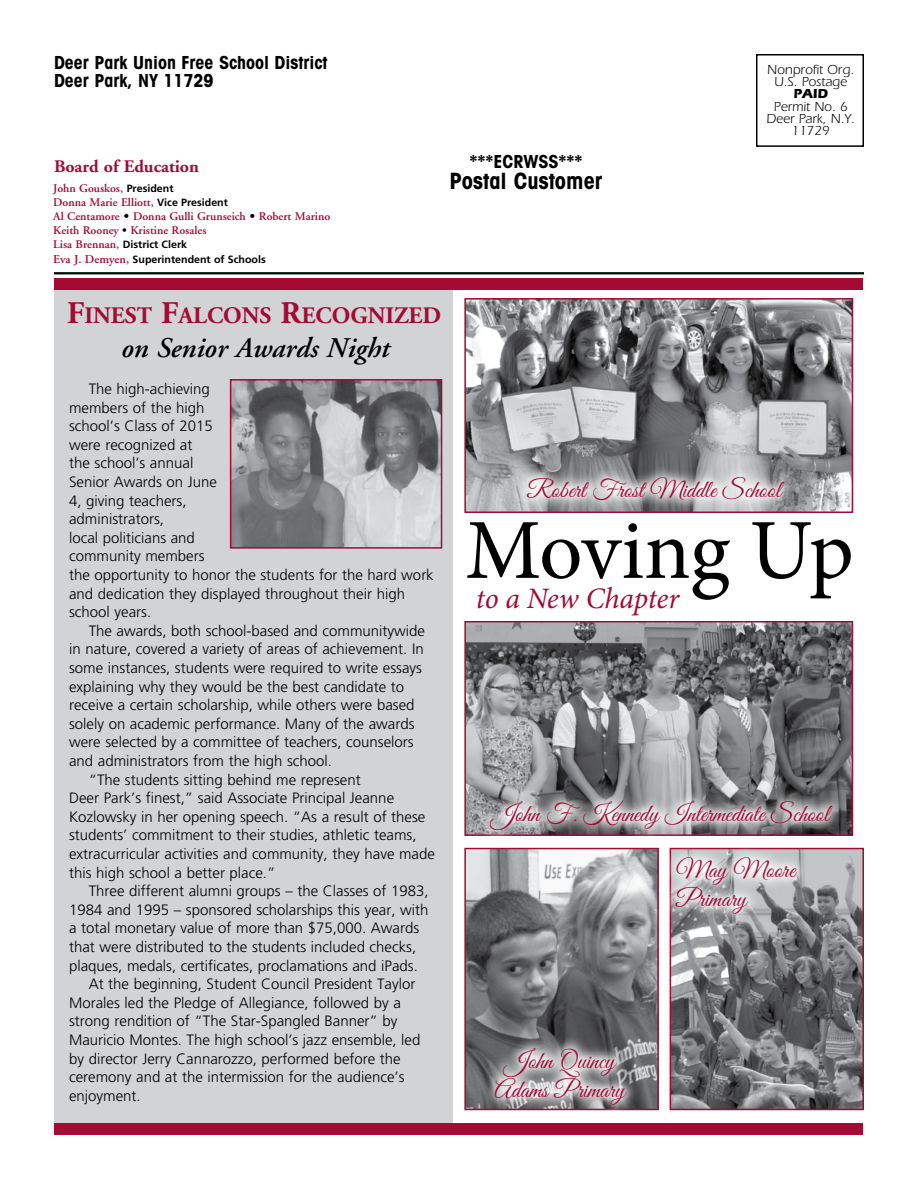
<style>
.page{position:relative;width:918px;height:1188px;background:#fff}
.page>*{position:absolute;margin:0;border:0;box-sizing:border-box;transform-origin:0 0}
.t1{font:85.5px "Minion Pro";letter-spacing:-.01em;color:#000}
.t2{font:italic 29.7px "Minion Pro";letter-spacing:-.01em;color:#a30b35}
.t3{font:italic 600 28.5px "Adobe Garamond";color:#000}
.t4{font:24.6px/29.5px "Great Vibes";color:#a30b35;text-align:center}
.t5{font:700 23.7px "Adobe Garamond";color:#a30b35}
.t6{font:700 condensed 22.5px "Avant Garde";color:#000}
.t7{font:700 condensed 18px/18.3px "Avant Garde";color:#000}
.t8{font:700 17.55px "Adobe Garamond";color:#a30b35}
.t9{font:300 15px/18.6px "Frutiger";color:#000}
.t10{font:13.5px/12.3px "Itc Eras";color:#000;text-align:center}
.t11{font:700 13.5px "Itc Eras";color:#000}
.t12{font:600 11.7px/14.1px "Adobe Garamond";color:#a30b35}
.t13{font:700 10.5px/14.4px "Frutiger";color:#000}
.s1{font-family:"Frutiger";font-weight:700;font-size:10.5px;color:#000}
.s2{font-family:"Frutiger";font-weight:700;color:#000}
.s3{color:#000}
.s4{font-family:"Adobe Garamond";font-weight:600;font-size:11.7px;color:#a30b35}
.s5{font-family:"Adobe Garamond";font-weight:600;font-size:12px;color:#a30b35}
.s6{font-size:31.5px}
</style>
<div class="page">
<div style="left:54px;top:287px;width:399px;height:847px;background:#d1d3d4"></div>
<div style="left:756px;top:54px;width:108px;height:93px;border:2px solid #000"></div>
<hr style="left:54px;top:272px;width:810px;height:2px;background:#000">
<div style="left:55px;top:1123px;width:808px;height:12px;background:#a30b35"></div>
<div style="left:55px;top:279px;width:808px;height:11px;background:#a30b35"></div>
<img style="left:233px;top:382px;width:206px;height:164px">
<div style="left:230px;top:379px;width:212px;height:170px;border:2px solid #a30b35"></div>
<img style="left:467px;top:301px;width:383px;height:209px">
<div style="left:464px;top:298px;width:389px;height:215px;border:2px solid #a30b35"></div>
<img style="left:467px;top:624px;width:383px;height:209px">
<div style="left:464px;top:621px;width:389px;height:215px;border:2px solid #a30b35"></div>
<img style="left:467px;top:851px;width:189px;height:256px">
<div style="left:464px;top:848px;width:195px;height:262px;border:2px solid #a30b35"></div>
<img style="left:673px;top:851px;width:188px;height:256px">
<div style="left:670px;top:848px;width:194px;height:262px;border:2px solid #a30b35"></div>
<svg style="left:514px;top:465px;width:282px;height:48px;background:#b3afb2"></svg>
<svg style="left:477px;top:788px;width:367px;height:48px;background:#999598"></svg>
<svg style="left:482px;top:1036px;width:157px;height:75px;background:#9c999b"></svg>
<svg style="left:669px;top:847px;width:140px;height:79px;background:#bdbabc"></svg>
<p class="t7" style="left:54px;top:53px;width:275px">Deer Park Union Free School District<br>Deer Park, NY 11729</p>
<p class="t8" style="left:54px;top:156px;width:147px">Board of Education</p>
<p class="t12" style="left:53px;top:181px;width:279px">John Gouskos, <span class="s1">President<br></span>Donna Marie Elliott, <span class="s1">Vice President<br></span>Al Centamore <span class="s2">•</span> Donna Gulli Grunseich <span class="s2">•</span> Robert Marino Keith Rooney <span class="s3">•</span> Kristine Rosales</p>
<p class="t13" style="left:53px;top:237px;width:214px"><span class="s4">Lisa Brennan,</span> District Clerk<br><span class="s5">Eva J. Demyen,</span> Superintendent of Schools</p>
<p class="t7" style="left:469px;top:152px;width:114px">***ECRWSS***</p>
<h3 class="t6" style="left:449px;top:166px;width:155px">Postal Customer</h3>
<p class="t10" style="left:767px;top:64px;width:88px">Nonprofit Org.<br>U.S. Postage</p>
<p class="t11" style="left:794px;top:86px;width:36px">PAID</p>
<p class="t10" style="left:766px;top:100px;width:90px">Permit No. 6<br>Deer Park, N.Y.<br>11729</p>
<h3 class="t5" style="left:67px;top:302px;width:376px"><span class="s6">F</span>INEST <span class="s6">F</span>ALCONS <span class="s6">R</span>ECOGNIZED</h3>
<h3 class="t3" style="left:120px;top:332px;width:270px">on Senior Awards Night</h3>
<p class="t9" style="left:69px;top:380px;width:366px;text-indent:20px">The high-achieving<br>members of the high<br>school’s Class of 2015<br>were recognized at<br>the school’s annual<br>Senior Awards on June<br>4, giving teachers,<br>administrators,<br>local politicians and<br>community members<br>the opportunity to honor the students for the hard work and dedication they displayed throughout their high school years.</p>
<p class="t9" style="left:89px;top:621px;width:338px">The awards, both school-based and communitywide</p>
<p class="t9" style="left:69px;top:640px;width:356px">in nature, covered a variety of areas of achievement. In</p>
<p class="t9" style="left:69px;top:659px;width:354px">some instances, students were required to write essays</p>
<p class="t9" style="left:69px;top:677px;width:337px">explaining why they would be the best candidate to</p>
<p class="t9" style="left:69px;top:696px;width:347px">receive a certain scholarship, while others were based</p>
<p class="t9" style="left:69px;top:714px;width:347px">solely on academic performance. Many of the awards</p>
<p class="t9" style="left:69px;top:733px;width:346px">were selected by a committee of teachers, counselors</p>
<p class="t9" style="left:69px;top:752px;width:264px">and administrators from the high school.</p>
<p class="t9" style="left:89px;top:770px;width:274px">“The students sitting behind me represent</p>
<p class="t9" style="left:69px;top:789px;width:327px">Deer Park’s finest,” said Associate Principal Jeanne</p>
<p class="t9" style="left:69px;top:807px;width:358px">Kozlowsky in her opening speech. “As a result of these</p>
<p class="t9" style="left:69px;top:826px;width:349px">students’ commitment to their studies, athletic teams,</p>
<p class="t9" style="left:69px;top:845px;width:367px">extracurricular activities and community, they have made</p>
<p class="t9" style="left:69px;top:863px;width:208px">this high school a better place.”</p>
<p class="t9" style="left:89px;top:882px;width:342px">Three different alumni groups – the Classes of 1983,</p>
<p class="t9" style="left:69px;top:900px;width:361px">1984 and 1995 – sponsored scholarships this year, with</p>
<p class="t9" style="left:69px;top:919px;width:352px">a total monetary value of more than $75,000. Awards</p>
<p class="t9" style="left:69px;top:938px;width:349px">that were distributed to the students included checks,</p>
<p class="t9" style="left:69px;top:956px;width:350px">plaques, medals, certificates, proclamations and iPads.</p>
<p class="t9" style="left:89px;top:975px;width:328px">At the beginning, Student Council President Taylor</p>
<p class="t9" style="left:69px;top:993px;width:333px">Morales led the Pledge of Allegiance, followed by a</p>
<p class="t9" style="left:69px;top:1012px;width:330px">strong rendition of “The Star-Spangled Banner” by</p>
<p class="t9" style="left:69px;top:1031px;width:353px">Mauricio Montes. The high school’s jazz ensemble, led</p>
<p class="t9" style="left:69px;top:1049px;width:333px">by director Jerry Cannarozzo, performed before the</p>
<p class="t9" style="left:69px;top:1068px;width:337px">ceremony and at the intermission for the audience’s</p>
<p class="t9" style="left:69px;top:1086px;width:73px">enjoyment.</p>
<h3 class="t4" style="left:526px;top:477px;width:256px">Robert Frost Middle School</h3>
<h1 class="t1" style="left:465px;top:493px;width:390px">Moving Up</h1>
<h2 class="t2" style="left:476px;top:578px;width:205px">to a New Chapter</h2>
<h3 class="t4" style="left:491px;top:801px;width:339px">John F. Kennedy Intermediate School</h3>
<h3 class="t4" style="left:676px;top:857px;width:120px;text-align:left">May Moore<br>Primary</h3>
<h3 class="t4" style="left:494px;top:1047px;width:132px">John Quincy<br>Adams Primary</h3>
</div>
